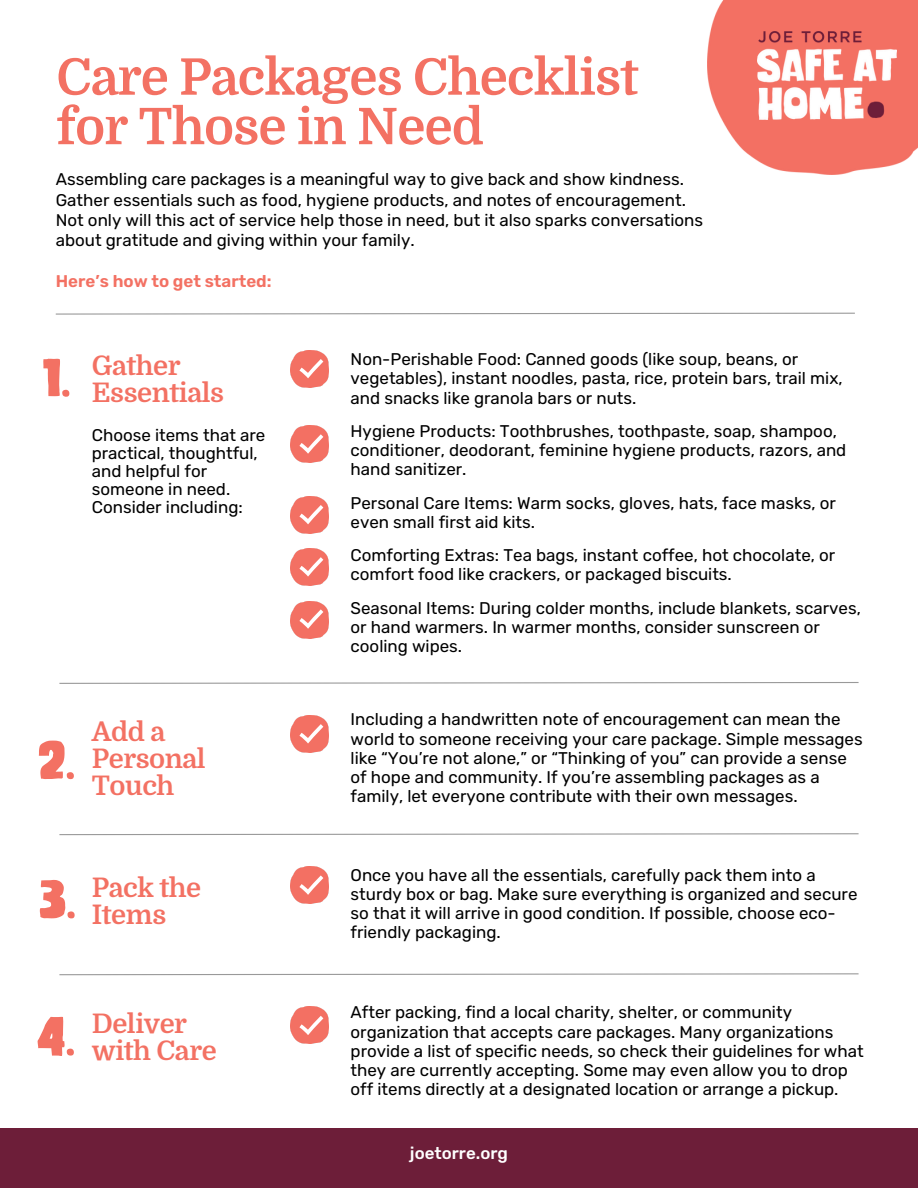
<style>
.page{position:relative;width:918px;height:1188px;background:#fff}
.page>*{position:absolute;margin:0;border:0;box-sizing:border-box;transform-origin:0 0}
.t1{font:54.9px "MAUIKEA";color:#f37163}
.t2{font:700 50.4px/49.5px "Domine";letter-spacing:-.015em;color:#f37163}
.t3{font:700 27px/27px "Domine";letter-spacing:-.015em;color:#f37163}
.t4{font:16.95px/19.2px "Rubik";color:#000}
.t5{font:600 16.95px "Rubik";color:#f37163}
.t6{font:500 16.95px "Rubik";color:#fff}
</style>
<div class="page">
<div style="left:0;top:1128px;width:918px;height:60px;background:#6d1e39"></div>
<svg style="left:59px;top:682px;width:800px;height:2px;background:#c5c5c5"></svg>
<svg style="left:59px;top:833px;width:800px;height:2px;background:#c6c6c6"></svg>
<svg style="left:59px;top:973px;width:800px;height:3px"></svg>
<img style="left:290px;top:350px;width:39px;height:37px">
<img style="left:290px;top:426px;width:39px;height:37px">
<img style="left:290px;top:496px;width:39px;height:37px">
<img style="left:290px;top:548px;width:39px;height:38px">
<img style="left:290px;top:601px;width:39px;height:37px">
<img style="left:290px;top:715px;width:39px;height:37px">
<img style="left:290px;top:867px;width:39px;height:37px">
<img style="left:290px;top:1007px;width:39px;height:37px">
<svg style="left:299px;top:359px;width:24px;height:19px"></svg>
<svg style="left:299px;top:434px;width:24px;height:19px"></svg>
<svg style="left:299px;top:505px;width:24px;height:19px"></svg>
<svg style="left:299px;top:557px;width:24px;height:19px"></svg>
<svg style="left:299px;top:609px;width:24px;height:20px"></svg>
<svg style="left:299px;top:724px;width:24px;height:19px"></svg>
<svg style="left:299px;top:875px;width:24px;height:20px"></svg>
<svg style="left:299px;top:1016px;width:24px;height:19px"></svg>
<img style="left:707px;top:0;width:211px;height:174px">
<img style="left:758px;top:32px;width:139px;height:87px">
<img style="left:865px;top:85px;width:32px;height:34px">
<svg style="left:55px;top:312px;width:800px;height:3px"></svg>
<p class="t2" style="left:56px;top:53px;width:584px">Care Packages Checklist for Those in Need</p>
<p class="t4" style="left:56px;top:169px;width:649px;line-height:20.2px">Assembling care packages is a meaningful way to give back and show kindness.<br>Gather essentials such as food, hygiene products, and notes of encouragement.<br>Not only will this act of service help those in need, but it also sparks conversations about gratitude and giving within your family.</p>
<p class="t5" style="left:56px;top:271px;width:217px">Here’s how to get started:</p>
<p class="t1" style="left:42px;top:339px;width:30px">1.</p>
<p class="t3" style="left:92px;top:353px;width:134px">Gather<br>Essentials</p>
<p class="t4" style="left:92px;top:426px;width:175px;line-height:18px">Choose items that are practical, thoughtful, and helpful for someone in need.<br>Consider including:</p>
<p class="t4" style="left:351px;top:350px;width:494px">Non-Perishable Food: Canned goods (like soup, beans, or vegetables), instant noodles, pasta, rice, protein bars, trail mix, and snacks like granola bars or nuts.</p>
<p class="t4" style="left:351px;top:422px;width:497px">Hygiene Products: Toothbrushes, toothpaste, soap, shampoo, conditioner, deodorant, feminine hygiene products, razors, and hand sanitizer.</p>
<p class="t4" style="left:351px;top:493px;width:487px">Personal Care Items: Warm socks, gloves, hats, face masks, or even small first aid kits.</p>
<p class="t4" style="left:351px;top:546px;width:486px">Comforting Extras: Tea bags, instant coffee, hot chocolate, or comfort food like crackers, or packaged biscuits.</p>
<p class="t4" style="left:351px;top:598px;width:512px">Seasonal Items: During colder months, include blankets, scarves, or hand warmers. In warmer months, consider sunscreen or cooling wipes.</p>
<p class="t1" style="left:38px;top:722px;width:39px">2.</p>
<p class="t3" style="left:92px;top:718px;width:115px">Add a<br>Personal<br>Touch</p>
<p class="t4" style="left:351px;top:710px;width:514px">Including a handwritten note of encouragement can mean the world to someone receiving your care package. Simple messages like “You’re not alone,” or “Thinking of you” can provide a sense</p>
<p class="t4" style="left:351px;top:767px;width:471px">of hope and community. If you’re assembling packages as a family, let everyone contribute with their own messages.</p>
<p class="t1" style="left:39px;top:861px;width:39px">3.</p>
<p class="t3" style="left:92px;top:875px;width:111px">Pack the<br>Items</p>
<p class="t4" style="left:351px;top:865px;width:508px">Once you have all the essentials, carefully pack them into a sturdy box or bag. Make sure everything is organized and secure so that it will arrive in good condition. If possible, choose eco&shy;friendly packaging.</p>
<p class="t1" style="left:36px;top:998px;width:40px">4.</p>
<p class="t3" style="left:92px;top:1011px;width:126px">Deliver with Care</p>
<h2 class="t4" style="left:351px;top:1003px;width:515px">After packing, find a local charity, shelter, or community organization that accepts care packages. Many organizations provide a list of specific needs, so check their guidelines for what they are currently accepting. Some may even allow you to drop</h2>
<h3 class="t4" style="left:351px;top:1080px;width:489px">off items directly at a designated location or arrange a pickup.</h3>
<h2 class="t6" style="left:410px;top:1143px;width:99px">joetorre.org</h2>
</div>
